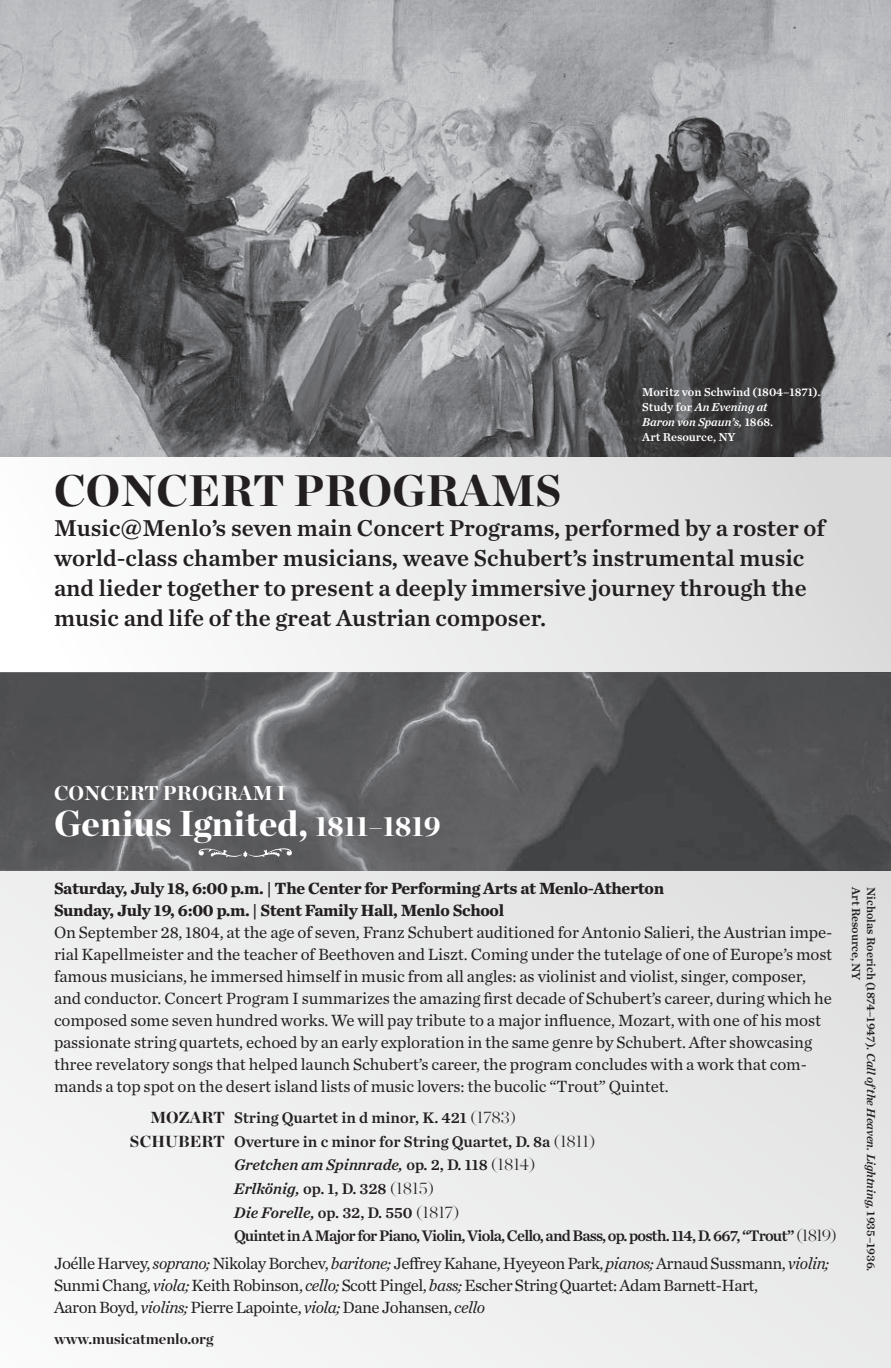
<style>
.page{position:relative;width:891px;height:1368px;background:#fff}
.page>*{position:absolute;margin:0;border:0;box-sizing:border-box;transform-origin:0 0}
.t1{font:900 44px "Chronicle Display";color:#231f20}
.t2{font:900 36px "Chronicle Display";color:#fff}
.t3{font:24px/30px "Chronicle Text G1 Semi";color:#231f20}
.t4{font:900 20px "Chronicle Display";color:#fff}
.t5{font:17px/22px "Chronicle Text G1";letter-spacing:-.005em;color:#231f20}
.t6{font:17px/22px "Chronicle Text G1";letter-spacing:-.03em;color:#231f20}
.t7{font:700 17px/22px "Chronicle Text G1";letter-spacing:-.02em;color:#231f20}
.t8{font:16px "Chronicle Text G1 Semi";letter-spacing:-.05em;color:#231f20}
.t9{font:16px "Chronicle Text G1 Semi";color:#231f20}
.t10{font:italic 16px "Chronicle Text G1 Semi";color:#231f20}
.t11{font:700 15px "Chronicle Display";color:#231f20}
.t12{font:12px/15px "Chronicle Text G1 Semi";color:#fff}
.t13{font:12px/15px "Chronicle Text G1 Semi";color:#231f20}
.s1{font-style:italic}
.s2{font-size:28px}
.s3{font-family:"Chronicle Display";font-weight:900}
.s4{font-family:"Chronicle Display";font-weight:200;font-size:17px}
.s5{font-style:normal}
.s6{font-family:"Chronicle Display";font-weight:200;font-style:normal;font-size:17px}
</style>
<div class="page">
<img style="left:0;top:672px;width:891px;height:198px">
<div style="left:0;top:870px;width:891px;height:498px;background:#ececed"></div>
<div style="left:0;top:456px;width:891px;height:216px;background:linear-gradient(to right,#feffff,#dadada)"></div>
<img style="left:0;top:0;width:891px;height:456px">
<svg style="left:199px;top:848px;width:93px;height:9px"></svg>
<p class="t12" style="left:642px;top:384px;width:180px">Moritz von Schwind (1804–1871).<br>Study for <span class="s1">An Evening at<br>Baron von Spaun’s,</span> 1868.<br>Art Resource, NY</p>
<h1 class="t1" style="left:54px;top:454px;width:509px">CONCERT PROGRAMS</h1>
<p class="t3" style="left:54px;top:511px;width:773px">Music@Menlo’s seven main Concert Programs, performed by a roster of world-class chamber musicians, weave Schubert’s instrumental music and lieder together to present a deeply immersive journey through the music and life of the great Austrian composer.</p>
<p class="t4" style="left:54px;top:776px;width:31px">CONCERT</p>
<p class="t4" style="left:163px;top:776px;width:31px">PROGRAM</p>
<p class="t4" style="left:277px;top:776px;width:10px">I</p>
<h2 class="t2" style="left:54px;top:794px;width:388px">GENIUS IGNITED, <span class="s2">1811–1819</span></h2>
<p class="t7" style="left:54px;top:876px;width:612px">Saturday, July 18, 6:00 p.m. | The Center for Performing Arts at Menlo-Atherton<br>Sunday, July 19, 6:00 p.m. | Stent Family Hall, Menlo School</p>
<p class="t5" style="left:54px;top:920px;width:780px">On September 28, 1804, at the age of seven, Franz Schubert auditioned for Antonio Salieri, the Austrian impe&shy;rial Kapellmeister and the teacher of Beethoven and Liszt. Coming under the tutelage of one of Europe’s most famous musicians, he immersed himself in music from all angles: as violinist and violist, singer, composer, and conductor. Concert Program I summarizes the amazing first decade of Schubert’s career, during which he composed some seven hundred works. We will pay tribute to a major influence, Mozart, with one of his most passionate string quartets, echoed by an early exploration in the same genre by Schubert. After showcasing three revelatory songs that helped launch Schubert’s career, the program concludes with a work that com&shy;mands a top spot on the desert island lists of music lovers: the bucolic “Trout” Quintet.</p>
<p class="t9" style="left:150px;top:1105px;width:368px"><span class="s3">MOZART</span> String Quartet in d minor, K. 421 <span class="s4">(1783)</span></p>
<p class="t9" style="left:130px;top:1129px;width:467px"><span class="s3">SCHUBERT</span> Overture in c minor for String Quartet, D. 8a <span class="s4">(1811)</span></p>
<p class="t10" style="left:234px;top:1152px;width:303px">Gretchen am Spinnrade, <span class="s5">op. 2, D. 118</span> <span class="s6">(1814)</span></p>
<p class="t8" style="left:234px;top:1176px;width:202px"><span class="s1">Erlkönig,</span> op. 1, D. 328 <span class="s4">(1815)</span></p>
<p class="t10" style="left:234px;top:1200px;width:227px">Die Forelle, <span class="s5">op. 32, D. 550</span> <span class="s6">(1817)</span></p>
<p class="t8" style="left:234px;top:1224px;width:605px">Quintet in A Major for Piano, Violin, Viola, Cello, and Bass, op. posth. 114, D. 667, “Trout”<span class="s4">(1819)</span></p>
<p class="t6" style="left:54px;top:1251px;width:777px">Joélle Harvey, <span class="s1">soprano;</span> Nikolay Borchev, <span class="s1">baritone;</span> Jeffrey Kahane, Hyeyeon Park, <span class="s1">pianos;</span> Arnaud Sussmann, <span class="s1">violin;<br></span>Sunmi Chang, <span class="s1">viola;</span> Keith Robinson, <span class="s1">cello;</span> Scott Pingel, <span class="s1">bass;</span> Escher String Quartet: Adam Barnett-Hart,<br>Aaron Boyd, <span class="s1">violins;</span> Pierre Lapointe, <span class="s1">viola;</span> Dane Johansen, <span class="s1">cello</span></p>
<p class="t11" style="left:54px;top:1327px;width:161px">www.musicatmenlo.org</p>
<p class="t13" style="left:879px;top:887px;width:386px;rotate:90deg">Nicholas Roerich (1874–1947). <span class="s1">Call ofthe Heaven. Lightning,</span> 1935–1936.<br>Art Resource, NY</p>
</div>
